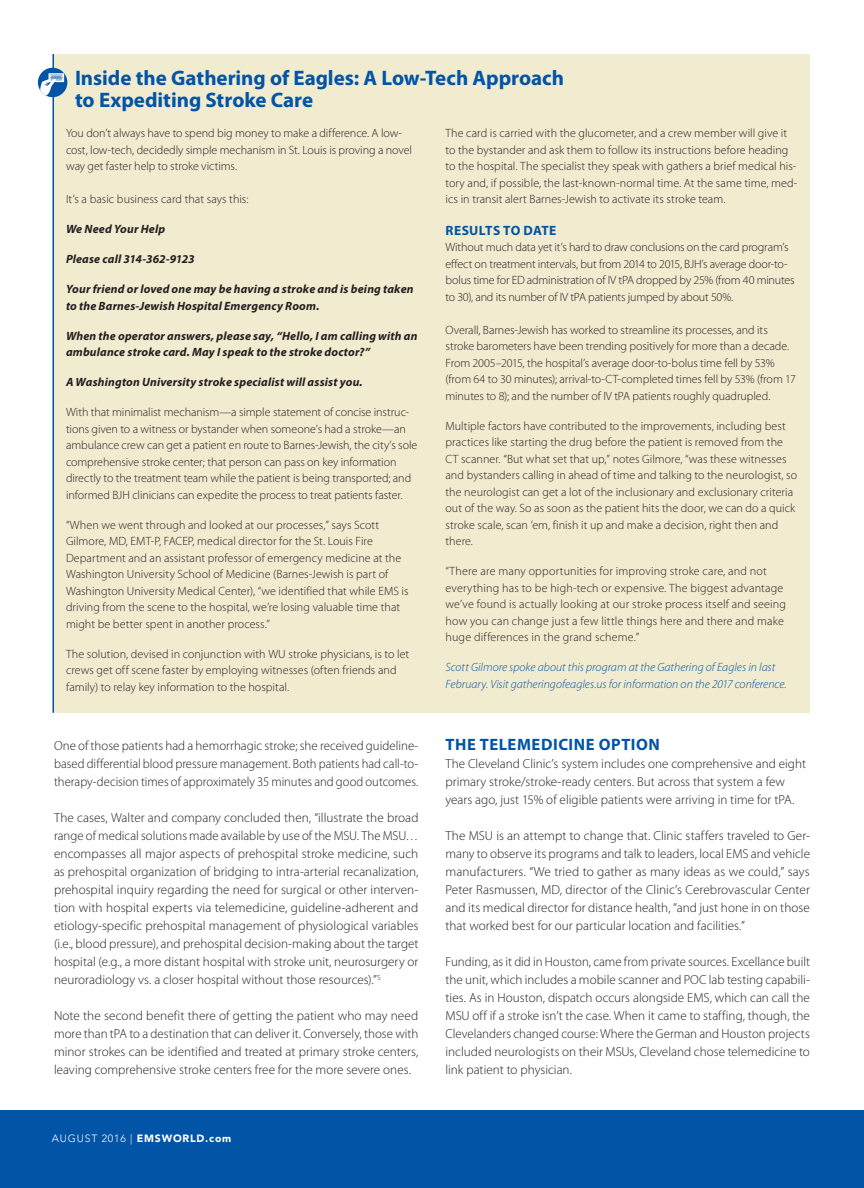
<style>
.page{position:relative;width:864px;height:1188px;background:#fff}
.page>*{position:absolute;margin:0;border:0;box-sizing:border-box;transform-origin:0 0}
.Sidebar-Headline_Col{font:700 21px/22.5px "Myriad Pro";color:#0154a6}
.Subhead_1_b{font:700 16.5px "Myriad Pro";letter-spacing:.035em;color:#0154a6}
.Sidebar-Subhead_b{font:700 13.5px "Myriad Pro";letter-spacing:.02em;color:#0154a6}
.Body_Copy_b{font:300 13.2px/18px "Myriad Pro";color:#231f20;text-align:justify}
.Subhead_1_b-2{font:300 13.2px/18px "Myriad Pro";color:#231f20}
.Sidebar-Body_Copy_b{font:300 12px/16.5px "Myriad Pro";letter-spacing:.005em;color:#231f20}
.Sidebar-Body_Copy_b-2{font:italic 700 12px/16.5px "Myriad Pro";letter-spacing:.015em;color:#231f20}
.Sidebar-Subhead_b-2{font:300 12px/16.5px "Myriad Pro";letter-spacing:-.015em;color:#231f20}
.Sidebar-Body_Copy_b-3{font:italic 300 12px/16.5px "Myriad Pro";color:#0154a6}
.t1{font:900 10.5px "Avenir LT Std";letter-spacing:.075em;color:#fff}
.s1{font-weight:300}
</style>
<div class="page">
<div style="left:54px;top:54px;width:756px;height:659px;background:#f1ebd0"></div>
<hr style="left:52px;top:54px;width:2px;height:659px;background:#0154a6">
<svg style="left:38px;top:68px;width:29px;height:29px"></svg>
<svg style="left:39px;top:73px;width:25px;height:24px"></svg>
<div style="left:0;top:1111px;width:864px;height:77px;background:#0154a6"></div>
<p class="Sidebar-Headline_Col" style="left:75px;top:67px;width:491px">Inside the Gathering of Eagles: A Low-Tech Approach to Expediting Stroke Care</p>
<p class="Sidebar-Body_Copy_b" style="left:66px;top:125px;width:348px">You don’t always have to spend big money to make a difference. A low&shy;cost, low-tech, decidedly simple mechanism in St. Louis is proving a novel way get faster help to stroke victims.</p>
<p class="Sidebar-Body_Copy_b" style="left:66px;top:191px;width:184px">It’s a basic business card that says this:</p>
<p class="Sidebar-Body_Copy_b-2" style="left:66px;top:221px;width:101px">We Need Your Help</p>
<p class="Sidebar-Body_Copy_b-2" style="left:66px;top:251px;width:130px">Please call 314-362-9123</p>
<p class="Sidebar-Body_Copy_b-2" style="left:66px;top:281px;width:349px">Your friend or loved one may be having a stroke and is being taken to the Barnes-Jewish Hospital Emergency Room.</p>
<p class="Sidebar-Body_Copy_b-2" style="left:66px;top:327px;width:353px">When the operator answers, please say, “Hello, I am calling with an ambulance stroke card. May I speak to the stroke doctor?”</p>
<p class="Sidebar-Body_Copy_b-2" style="left:66px;top:374px;width:298px">A Washington University stroke specialist will assist you.</p>
<p class="Sidebar-Body_Copy_b" style="left:66px;top:404px;width:353px">With that minimalist mechanism—a simple statement of concise instruc&shy;tions given to a witness or bystander when someone’s had a stroke—an ambulance crew can get a patient en route to Barnes-Jewish, the city’s sole comprehensive stroke center; that person can pass on key information directly to the treatment team while the patient is being transported; and informed BJH clinicians can expedite the process to treat patients faster.</p>
<p class="Sidebar-Body_Copy_b" style="left:66px;top:517px;width:344px">“When we went through and looked at our processes,” says Scott Gilmore, MD, EMT-P, FACEP, medical director for the St. Louis Fire Department and an assistant professor of emergency medicine at the Washington University School of Medicine (Barnes-Jewish is part of Washington University Medical Center), “we identified that while EMS is driving from the scene to the hospital, we’re losing valuable time that might be better spent in another process.”</p>
<p class="Sidebar-Body_Copy_b" style="left:66px;top:646px;width:345px">The solution, devised in conjunction with WU stroke physicians, is to let crews get off scene faster by employing witnesses (often friends and family) to relay key information to the hospital.</p>
<p class="Sidebar-Body_Copy_b" style="left:446px;top:125px;width:353px">The card is carried with the glucometer, and a crew member will give it to the bystander and ask them to follow its instructions before heading to the hospital. The specialist they speak with gathers a brief medical his&shy;tory and, if possible, the last-known-normal time. At the same time, med&shy;ics in transit alert Barnes-Jewish to activate its stroke team.</p>
<p class="Sidebar-Subhead_b" style="left:446px;top:223px;width:112px">RESULTS TO DATE</p>
<p class="Sidebar-Subhead_b-2" style="left:446px;top:239px;width:351px">Without much data yet it’s hard to draw conclusions on the card program’s effect on treatment intervals, but from 2014 to 2015, BJH’s average door-to&shy;bolus time for ED administration of IV tPA dropped by 25% (from 40 minutes to 30), and its number of IV tPA patients jumped by about 50%.</p>
<p class="Sidebar-Body_Copy_b" style="left:446px;top:322px;width:352px">Overall, Barnes-Jewish has worked to streamline its processes, and its stroke barometers have been trending positively for more than a decade.<br>From 2005–2015, the hospital’s average door-to-bolus time fell by 53% (from 64 to 30 minutes); arrival-to-CT-completed times fell by 53% (from 17 minutes to 8); and the number of IV tPA patients roughly quadrupled.</p>
<p class="Sidebar-Body_Copy_b" style="left:446px;top:418px;width:353px">Multiple factors have contributed to the improvements, including best practices like starting the drug before the patient is removed from the CT scanner. “But what set that up,” notes Gilmore, “was these witnesses and bystanders calling in ahead of time and talking to the neurologist, so the neurologist can get a lot of the inclusionary and exclusionary criteria out of the way. So as soon as the patient hits the door, we can do a quick stroke scale, scan ’em, finish it up and make a decision, right then and there.</p>
<p class="Sidebar-Body_Copy_b" style="left:446px;top:563px;width:342px">“There are many opportunities for improving stroke care, and not everything has to be high-tech or expensive. The biggest advantage we’ve found is actually looking at our stroke process itself and seeing how you can change just a few little things here and there and make huge differences in the grand scheme.”</p>
<p class="Sidebar-Body_Copy_b-3" style="left:446px;top:659px;width:343px">Scott Gilmore spoke about this program at the Gathering of Eagles in last<br>February. Visit gatheringofeagles.us for information on the 2017 conference.</p>
<p class="Body_Copy_b" style="left:54px;top:737px;width:366px">One of those patients had a hemorrhagic stroke; she received guideline&shy;based differential blood pressure management. Both patients had call-to&shy;therapy-decision times of approximately 35 minutes and good outcomes.</p>
<p class="Body_Copy_b" style="left:54px;top:809px;width:366px">The cases, Walter and company concluded then, “illustrate the broad range of medical solutions made available by use of the MSU. The MSU… encompasses all major aspects of prehospital stroke medicine, such as prehospital organization of bridging to intra-arterial recanalization, prehospital inquiry regarding the need for surgical or other interven&shy;tion with hospital experts via telemedicine, guideline-adherent and etiology-specific prehospital management of physiological variables (i.e., blood pressure), and prehospital decision-making about the target hospital (e.g., a more distant hospital with stroke unit, neurosurgery or neuroradiology vs. a closer hospital without those resources).”<sup>5</sup></p>
<p class="Body_Copy_b" style="left:54px;top:1007px;width:366px">Note the second benefit there of getting the patient who may need more than tPA to a destination that can deliver it. Conversely, those with minor strokes can be identified and treated at primary stroke centers, leaving comprehensive stroke centers free for the more severe ones.</p>
<p class="t1" style="left:52px;top:1132px;width:181px"><span class="s1">AUGUST 2016 |</span> EMSWORLD.com</p>
<p class="Subhead_1_b" style="left:446px;top:735px;width:216px">THE TELEMEDICINE OPTION</p>
<p class="Subhead_1_b-2" style="left:446px;top:755px;width:362px">The Cleveland Clinic’s system includes one comprehensive and eight primary stroke/stroke-ready centers. But across that system a few years ago, just 15% of eligible patients were arriving in time for tPA.</p>
<p class="Body_Copy_b" style="left:446px;top:827px;width:366px">The MSU is an attempt to change that. Clinic staffers traveled to Ger&shy;many to observe its programs and talk to leaders, local EMS and vehicle manufacturers. “We tried to gather as many ideas as we could,” says Peter Rasmussen, MD, director of the Clinic’s Cerebrovascular Center and its medical director for distance health, “and just hone in on those that worked best for our particular location and facilities.”</p>
<p class="Body_Copy_b" style="left:446px;top:953px;width:366px">Funding, as it did in Houston, came from private sources. Excellance built the unit, which includes a mobile scanner and POC lab testing capabili&shy;ties. As in Houston, dispatch occurs alongside EMS, which can call the MSU off if a stroke isn’t the case. When it came to staffing, though, the Clevelanders changed course: Where the German and Houston projects included neurologists on their MSUs, Cleveland chose telemedicine to link patient to physician.</p>
</div>
